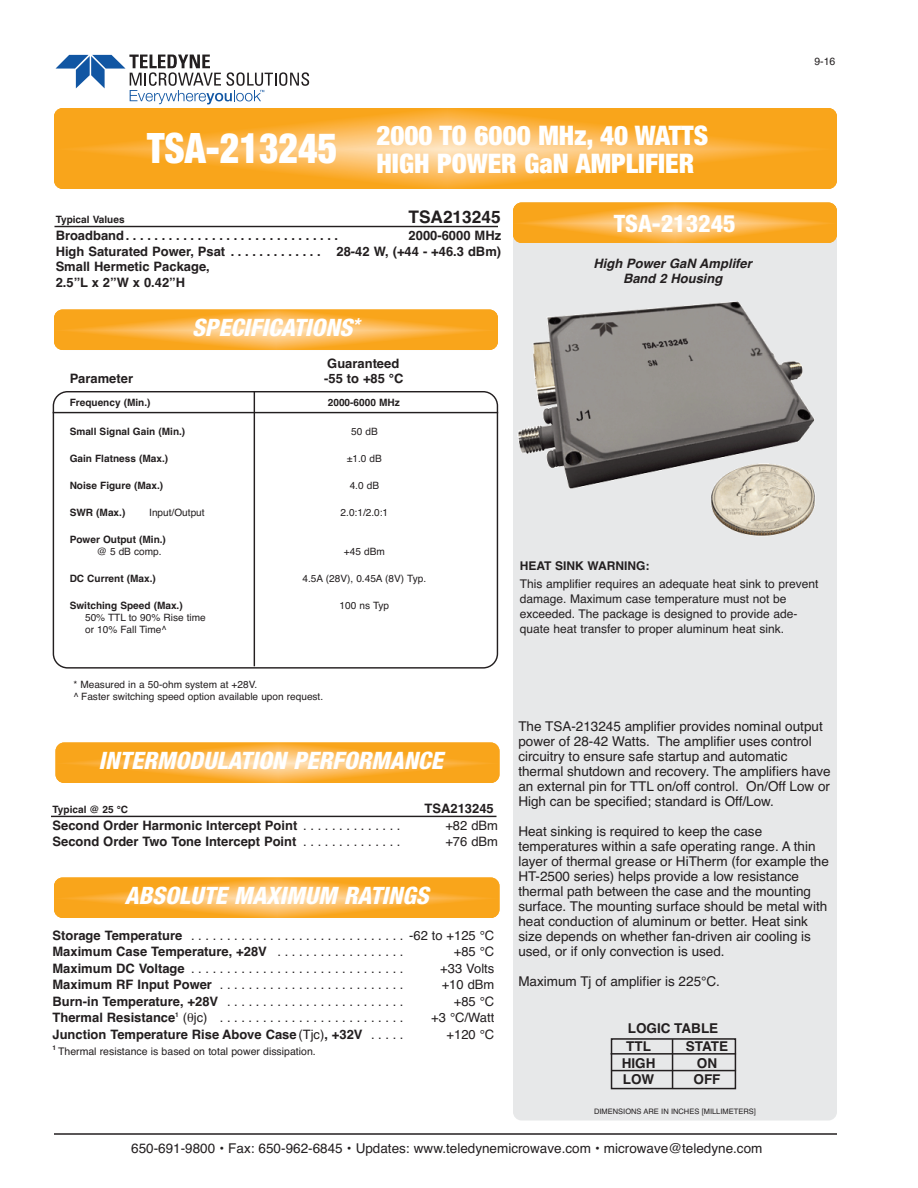
<style>
.page{position:relative;width:918px;height:1188px;background:#fff}
.page>*{position:absolute;margin:0;border:0;box-sizing:border-box;transform-origin:0 0}
.t1{font:900 condensed 42px "Helvetica Neue";color:#fff;scale:.9 1}
.t2{font:900 condensed 27px/27.3px "Helvetica Neue";color:#fff}
.t3{font:italic 800 condensed 24px "Helvetica Neue";color:#fff}
.t4{font:800 condensed 24px "Helvetica Neue";color:#fff}
.t5{font:700 17.25px "Helvetica";color:#231f20}
.t6{font:13.5px/15px "Helvetica";color:#231f20}
.t7{font:700 13.5px "Helvetica";color:#231f20}
.t8{font:12.9px/16.5px "Helvetica";color:#231f20}
.t9{font:700 12.9px/15.6px "Helvetica";color:#231f20}
.t10{font:italic 700 12.9px/15.6px "Helvetica";color:#231f20;text-align:center}
.t11{font:12px/15px "Helvetica";color:#231f20}
.t12{font:700 12px "Helvetica";color:#231f20}
.t13{font:10.5px "Helvetica";color:#231f20}
.t14{font:10.05px/12.1px "Helvetica";color:#231f20}
.t15{font:700 10.05px "Helvetica";color:#231f20}
.t16{font:7.5px "Helvetica";color:#231f20}
.t17{font:700 6.45px "Helvetica";color:#231f20}
.s1{font-weight:400}
.s2{font-weight:700}
</style>
<div class="page">
<svg style="left:54px;top:108px;width:783px;height:81px;background:#fab03b"></svg>
<hr style="left:54px;top:1133px;width:783px;height:2px;background:#231f20">
<div style="left:513px;top:202px;width:324px;height:918px;background:#e7e8e9;border-radius:9px"></div>
<svg style="left:513px;top:202px;width:324px;height:41px;background:#fab13d"></svg>
<svg style="left:54px;top:310px;width:444px;height:40px;background:#fab13c"></svg>
<svg style="left:56px;top:742px;width:444px;height:41px;background:#fab13d"></svg>
<svg style="left:54px;top:878px;width:446px;height:40px;background:#fab13c"></svg>
<svg style="left:56px;top:55px;width:253px;height:49px"></svg>
<hr style="left:54px;top:226px;width:444px;height:1px;background:#231f20">
<svg style="left:53px;top:391px;width:445px;height:278px"></svg>
<hr style="left:53px;top:412px;width:445px;height:1px;background:#231f20">
<hr style="left:254px;top:391px;width:1px;height:275px;background:#231f20">
<hr style="left:51px;top:816px;width:445px;height:1px;background:#231f20">
<div style="left:611px;top:1038px;width:125px;height:51px;border:2px solid #231f20"></div>
<hr style="left:672px;top:1039px;width:1px;height:50px;background:#231f20">
<hr style="left:611px;top:1053px;width:125px;height:2px;background:#231f20">
<hr style="left:611px;top:1070px;width:125px;height:1px;background:#231f20">
<img style="left:518px;top:301px;width:298px;height:235px">
<h1 class="t1" style="left:147px;top:133px;width:213px">TSA-213245</h1>
<h2 class="t2" style="left:376px;top:125px;width:333px">2000 TO 6000 MHz, 40 WATTS<br>HIGH POWER GaN AMPLIFIER</h2>
<p class="t15" style="left:56px;top:213px;width:71px">Typical Values</p>
<p class="t5" style="left:408px;top:207px;width:94px">TSA213245</p>
<p class="t9" style="left:56px;top:228px;width:284px">Broadband. . . . . . . . . . . . . . . . . . . . . . . . . . . . . .</p>
<p class="t9" style="left:56px;top:228px;width:447px;text-indent:353px">2000-6000 MHz<br>High Saturated Power, Psat . . . . . . . . . . . . . 28-42 W, (+44 - +46.3 dBm)<br>Small Hermetic Package,<br>2.5”L x 2”W x 0.42”H</p>
<h3 class="t3" style="left:192px;top:318px;width:169px">SPECIFICATIONS<sup>*</sup></h3>
<p class="t9" style="left:327px;top:355px;width:74px">Guaranteed</p>
<p class="t9" style="left:70px;top:371px;width:65px">Parameter</p>
<p class="t9" style="left:324px;top:371px;width:81px">-55 to +85 °C</p>
<p class="t15" style="left:70px;top:396px;width:82px">Frequency (Min.)</p>
<p class="t15" style="left:328px;top:396px;width:74px">2000-6000 MHz</p>
<h3 class="t4" style="left:614px;top:215px;width:123px">TSA-213245</h3>
<p class="t10" style="left:594px;top:255px;width:160px">High Power GaN Amplifer<br>Band 2 Housing</p>
<p class="t13" style="left:814px;top:55px;width:23px">9-16</p>
<p class="t15" style="left:70px;top:426px;width:117px">Small Signal Gain (Min.)</p>
<p class="t14" style="left:351px;top:425px;width:28px">50 dB</p>
<p class="t15" style="left:70px;top:453px;width:100px">Gain Flatness (Max.)</p>
<p class="t14" style="left:347px;top:452px;width:36px">±1.0 dB</p>
<p class="t15" style="left:70px;top:480px;width:95px">Noise Figure (Max.)</p>
<p class="t14" style="left:350px;top:479px;width:31px">4.0 dB</p>
<p class="t15" style="left:70px;top:507px;width:57px">SWR (Max.)</p>
<p class="t14" style="left:149px;top:506px;width:57px">Input/Output</p>
<p class="t14" style="left:341px;top:506px;width:49px">2.0:1/2.0:1</p>
<p class="t15" style="left:70px;top:534px;width:98px">Power Output (Min.)</p>
<p class="t14" style="left:97px;top:545px;width:66px">@ 5 dB comp.</p>
<p class="t14" style="left:344px;top:545px;width:42px">+45 dBm</p>
<p class="t15" style="left:70px;top:573px;width:88px">DC Current (Max.)</p>
<p class="t14" style="left:303px;top:572px;width:125px">4.5A (28V), 0.45A (8V) Typ.</p>
<p class="t15" style="left:70px;top:600px;width:115px">Switching Speed (Max.)</p>
<p class="t14" style="left:340px;top:599px;width:51px">100 ns Typ</p>
<p class="t14" style="left:85px;top:611px;width:122px">50% TTL to 90% Rise time or 10% Fall Time^</p>
<p class="t14" style="left:73px;top:679px;width:251px">* Measured in a 50-ohm system at +28V.<br>^ Faster switching speed option available upon request.</p>
<h3 class="t3" style="left:99px;top:751px;width:346px">INTERMODULATION PERFORMANCE</h3>
<p class="t15" style="left:52px;top:804px;width:77px">Typical @ 25 °C</p>
<p class="t9" style="left:425px;top:801px;width:71px">TSA213245</p>
<p class="t9" style="left:52px;top:818px;width:350px">Second Order Harmonic Intercept Point <span class="s1">. . . . . . . . . . . . . .</span></p>
<p class="t8" style="left:445px;top:818px;width:54px">+82 dBm</p>
<p class="t9" style="left:53px;top:834px;width:350px">Second Order Two Tone Intercept Point <span class="s1">. . . . . . . . . . . . . .</span></p>
<p class="t8" style="left:445px;top:833px;width:54px">+76 dBm</p>
<h3 class="t3" style="left:125px;top:886px;width:305px">ABSOLUTE MAXIMUM RATINGS</h3>
<p class="t8" style="left:53px;top:927px;width:443px"><span class="s2">Storage Temperature</span> . . . . . . . . . . . . . . . . . . . . . . . . . . . . . . -62 to +125 °C<br><span class="s2">Maximum Case Temperature, +28V</span> . . . . . . . . . . . . . . . . . .</p>
<p class="t8" style="left:454px;top:943px;width:42px">+85 °C</p>
<p class="t8" style="left:53px;top:960px;width:353px"><span class="s2">Maximum DC Voltage</span> . . . . . . . . . . . . . . . . . . . . . . . . . . . . . .</p>
<p class="t8" style="left:440px;top:960px;width:56px">+33 Volts</p>
<p class="t8" style="left:53px;top:976px;width:352px"><span class="s2">Maximum RF Input Power</span> . . . . . . . . . . . . . . . . . . . . . . . . . .</p>
<p class="t8" style="left:442px;top:976px;width:54px">+10 dBm</p>
<p class="t8" style="left:53px;top:993px;width:353px"><span class="s2">Burn-in Temperature, +28V</span> . . . . . . . . . . . . . . . . . . . . . . . . .</p>
<p class="t8" style="left:454px;top:993px;width:42px">+85 °C</p>
<p class="t8" style="left:53px;top:1009px;width:352px"><span class="s2">Thermal Resistance</span><sup>1</sup> ( jc) . . . . . . . . . . . . . . . . . . . . . . . . . .</p>
<p class="t8" style="left:431px;top:1009px;width:65px">+3 °C/Watt</p>
<p class="t9" style="left:53px;top:1026px;width:352px">Junction Temperature Rise Above Case<span class="s1">(Tjc)</span>, +32V <span class="s1">. . . . .</span></p>
<p class="t8" style="left:447px;top:1026px;width:49px">+120 °C</p>
<p class="t17" style="left:52px;top:1044px;width:5px">1</p>
<p class="t13" style="left:58px;top:1045px;width:259px">Thermal resistance is based on total power dissipation.</p>
<p class="t12" style="left:520px;top:559px;width:131px">HEAT SINK WARNING:</p>
<p class="t11" style="left:520px;top:576px;width:300px">This amplifier requires an adequate heat sink to prevent damage. Maximum case temperature must not be exceeded. The package is designed to provide ade&shy;quate heat transfer to proper aluminum heat sink.</p>
<p class="t6" style="left:518px;top:718px;width:314px">The TSA-213245 amplifier provides nominal output power of 28-42 Watts. The amplifier uses control circuitry to ensure safe startup and automatic thermal shutdown and recovery. The amplifiers have an external pin for TTL on/off control. On/Off Low or High can be specified; standard is Off/Low.</p>
<p class="t6" style="left:518px;top:823px;width:312px">Heat sinking is required to keep the case temperatures within a safe operating range. A thin layer of thermal grease or HiTherm (for example the HT-2500 series) helps provide a low resistance thermal path between the case and the mounting surface. The mounting surface should be metal with heat conduction of aluminum or better. Heat sink size depends on whether fan-driven air cooling is used, or if only convection is used.</p>
<p class="t6" style="left:518px;top:973px;width:203px">Maximum Tj of amplifier is 225°C.</p>
<p class="t7" style="left:628px;top:1020px;width:92px">LOGIC TABLE</p>
<p class="t7" style="left:626px;top:1039px;width:26px">TTL</p>
<p class="t7" style="left:686px;top:1039px;width:44px">STATE</p>
<p class="t7" style="left:622px;top:1055px;width:35px">HIGH</p>
<p class="t7" style="left:697px;top:1055px;width:22px">ON</p>
<p class="t7" style="left:623px;top:1071px;width:33px">LOW</p>
<p class="t7" style="left:694px;top:1071px;width:28px">OFF</p>
<p class="t16" style="left:594px;top:1107px;width:163px">DIMENSIONS ARE IN INCHES [MILLIMETERS]</p>
<p class="t6" style="left:131px;top:1141px;width:633px">650-691-9800 • Fax: 650-962-6845 • Updates: www.teledynemicrowave.com • microwave@teledyne.com</p>
</div>
